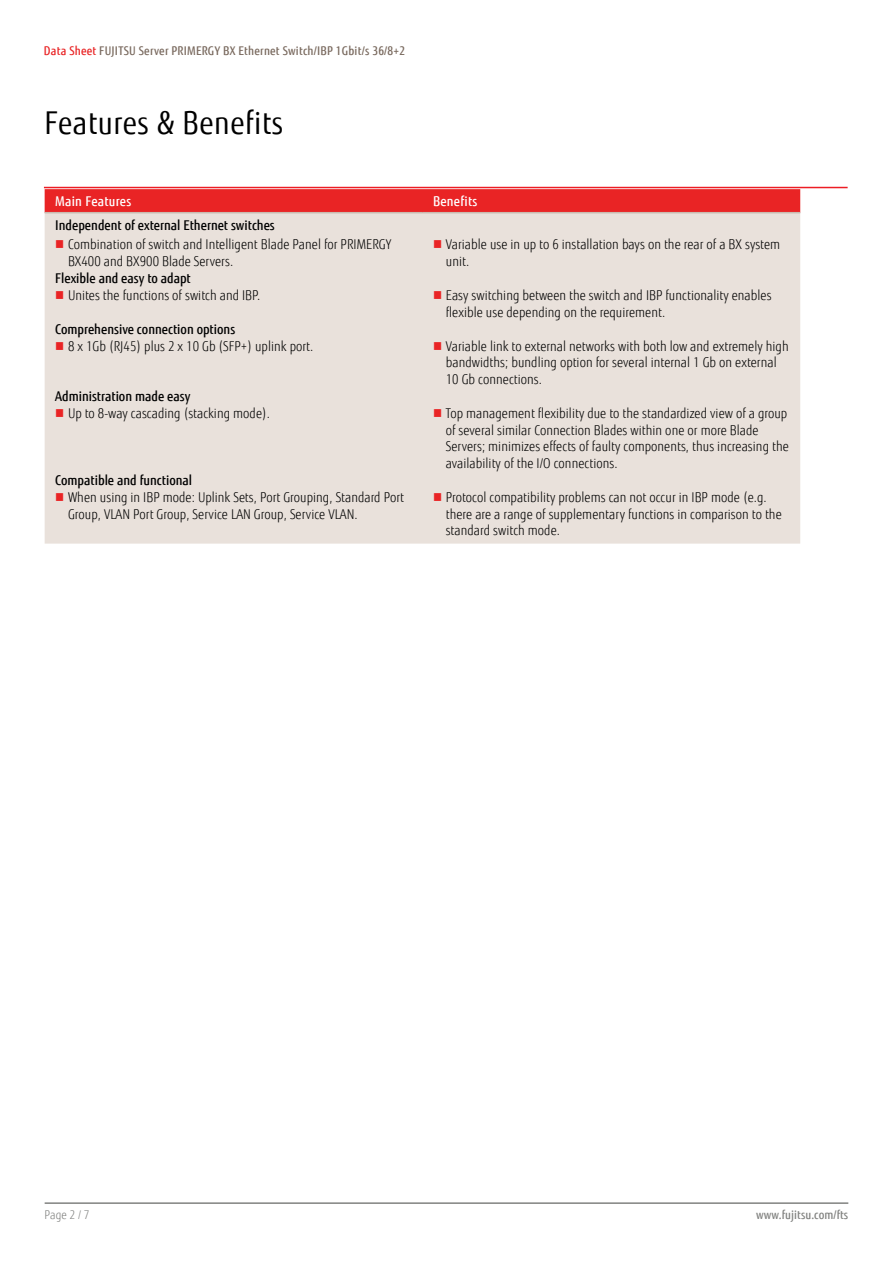
<style>
.page{position:relative;width:893px;height:1263px;background:#fff}
.page>*{position:absolute;margin:0;border:0;box-sizing:border-box;transform-origin:0 0}
.t1{font:31.5px "Fujitsu Sans";letter-spacing:.02em;color:#000;scale:.9 1}
.t2{font:300 13.5px/16.5px "Fujitsu Sans";letter-spacing:.005em;color:#000;scale:.9 1}
.t3{font:500 13.5px "Fujitsu Sans";color:#000;scale:.9 1}
.t4{font:500 13.5px "Fujitsu Sans";letter-spacing:.02em;color:#fff;scale:.9 1}
.t5{font:500 12px "Fujitsu Sans";letter-spacing:.02em;color:#79695e;scale:.9 1}
.t6{font:500 12px "Fujitsu Sans";letter-spacing:.005em;color:#818280;scale:.9 1}
.t7{font:300 12px "Fujitsu Sans";color:#818280;scale:.9 1}
.s1{color:#e92425}
</style>
<div class="page">
<hr style="left:45px;top:1202px;width:803px;height:2px;background:#818280">
<div style="left:45px;top:189px;width:755px;height:23px;background:#e92425"></div>
<div style="left:45px;top:213px;width:755px;height:331px;background:#e9e1db"></div>
<hr style="left:45px;top:212px;width:377px;height:1px;background:#c9bbb0">
<hr style="left:422px;top:212px;width:378px;height:1px;background:#c9bbb0">
<hr style="left:44px;top:187px;width:804px;height:1px;background:#ed1d24">
<svg style="left:56px;top:240px;width:7px;height:8px"></svg>
<svg style="left:434px;top:240px;width:7px;height:8px"></svg>
<svg style="left:56px;top:291px;width:7px;height:8px"></svg>
<svg style="left:434px;top:291px;width:7px;height:8px"></svg>
<svg style="left:56px;top:342px;width:7px;height:8px"></svg>
<svg style="left:434px;top:342px;width:7px;height:8px"></svg>
<svg style="left:56px;top:409px;width:7px;height:8px"></svg>
<svg style="left:434px;top:409px;width:7px;height:8px"></svg>
<svg style="left:56px;top:493px;width:7px;height:8px"></svg>
<svg style="left:434px;top:493px;width:7px;height:8px"></svg>
<p class="t5" style="left:44px;top:43px;width:403px"><span class="s1">Data Sheet</span> FUJITSU Server PRIMERGY BX Ethernet Switch/IBP 1Gbit/s 36/8+2</p>
<h1 class="t1" style="left:45px;top:104px;width:267px">Features &amp; Benefits</h1>
<p class="t4" style="left:55px;top:193px;width:86px">Main Features</p>
<p class="t4" style="left:433px;top:193px;width:51px">Benefits</p>
<p class="t3" style="left:55px;top:217px;width:245px">Independent of external Ethernet switches</p>
<p class="t2" style="left:68px;top:236px;width:361px">Combination of switch and Intelligent Blade Panel for PRIMERGY<br>BX400 and BX900 Blade Servers.</p>
<p class="t2" style="left:446px;top:236px;width:373px">Variable use in up to 6 installation bays on the rear of a BX system unit.</p>
<p class="t3" style="left:55px;top:270px;width:152px">Flexible and easy to adapt</p>
<p class="t2" style="left:68px;top:287px;width:215px">Unites the functions of switch and IBP.</p>
<p class="t2" style="left:446px;top:287px;width:363px">Easy switching between the switch and IBP functionality enables flexible use depending on the requirement.</p>
<p class="t3" style="left:55px;top:321px;width:201px">Comprehensive connection options</p>
<p class="t2" style="left:68px;top:338px;width:274px">8 x 1Gb (RJ45) plus 2 x 10 Gb (SFP+) uplink port.</p>
<p class="t2" style="left:446px;top:338px;width:382px">Variable link to external networks with both low and extremely high bandwidths; bundling option for several internal 1 Gb on external<br>10 Gb connections.</p>
<p class="t3" style="left:55px;top:388px;width:152px">Administration made easy</p>
<p class="t2" style="left:68px;top:405px;width:226px">Up to 8-way cascading (stacking mode).</p>
<p class="t2" style="left:446px;top:405px;width:383px">Top management flexibility due to the standardized view of a group of several similar Connection Blades within one or more Blade Servers; minimizes effects of faulty components, thus increasing the availability of the I/O connections.</p>
<p class="t3" style="left:55px;top:472px;width:154px">Compatible and functional</p>
<p class="t2" style="left:68px;top:489px;width:375px">When using in IBP mode: Uplink Sets, Port Grouping, Standard Port<br>Group, VLAN Port Group, Service LAN Group, Service VLAN.</p>
<p class="t2" style="left:446px;top:489px;width:375px">Protocol compatibility problems can not occur in IBP mode (e.g. there are a range of supplementary functions in comparison to the standard switch mode.</p>
<p class="t7" style="left:45px;top:1208px;width:51px">Page 2 / 7</p>
<p class="t6" style="left:756px;top:1208px;width:104px">www.fujitsu.com/fts</p>
</div>
